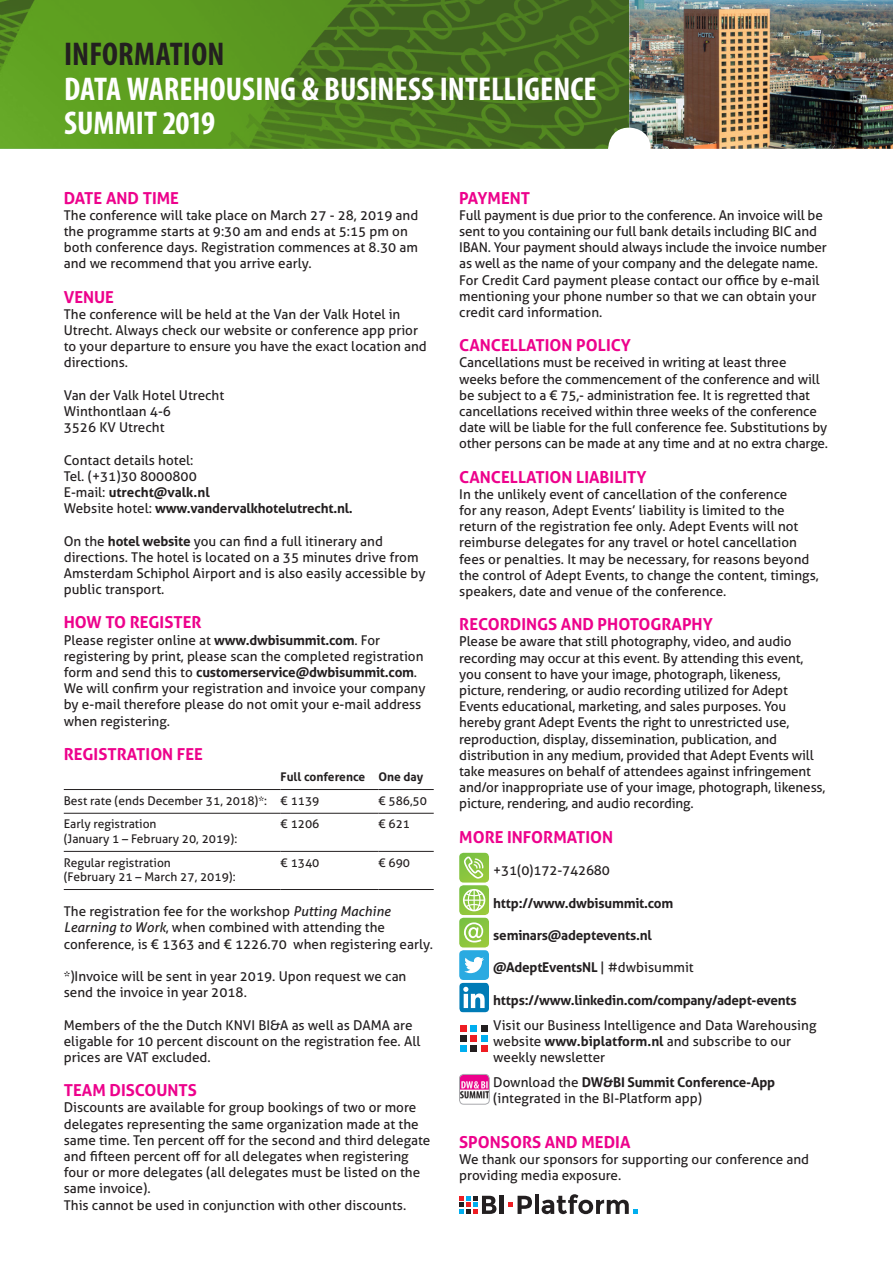
<style>
.page{position:relative;width:893px;height:1263px;background:#fff}
.page>*{position:absolute;margin:0;border:0;box-sizing:border-box;transform-origin:0 0}
.kop{font:700 condensed 33px/34.5px "Myriad Pro";color:#fff}
.kop-2{font:700 condensed 33px "Myriad Pro";letter-spacing:.005em;color:#231f20}
.tussenkop{font:700 16.5px "Aller";color:#ed028c}
.brood{font:13.5px/16.2px "Aller";color:#231f20}
.brood-2{font:700 13.5px "Aller";letter-spacing:-.015em;color:#231f20}
.tussenkop-2{font:13.5px/16.2px "Aller";color:#231f20}
.brood-3{font:12px/14.4px "Aller";color:#231f20}
.brood-4{font:700 12px "Aller";color:#231f20}
.s1{font-weight:400}
.s2{font-weight:700}
.s3{font-style:italic}
</style>
<div class="page">
<svg style="left:0;top:0;width:629px;height:149px;background:#518521"></svg>
<hr style="left:64px;top:789px;width:217px;height:1px;background:#231f20">
<hr style="left:281px;top:789px;width:97px;height:1px;background:#231f20">
<hr style="left:378px;top:789px;width:56px;height:1px;background:#231f20">
<hr style="left:64px;top:813px;width:217px;height:1px;background:#231f20">
<hr style="left:281px;top:813px;width:97px;height:1px;background:#231f20">
<hr style="left:378px;top:813px;width:56px;height:1px;background:#231f20">
<hr style="left:64px;top:851px;width:217px;height:1px;background:#231f20">
<hr style="left:281px;top:851px;width:97px;height:1px;background:#231f20">
<hr style="left:378px;top:851px;width:56px;height:1px;background:#231f20">
<hr style="left:64px;top:889px;width:217px;height:1px;background:#231f20">
<hr style="left:281px;top:889px;width:97px;height:1px;background:#231f20">
<hr style="left:378px;top:889px;width:56px;height:1px;background:#231f20">
<svg style="left:459px;top:853px;width:30px;height:159px"></svg>
<div style="left:481px;top:1025px;width:7px;height:7px;background:#231f20"></div>
<div style="left:481px;top:1035px;width:7px;height:7px;background:#00aeef"></div>
<div style="left:481px;top:1045px;width:7px;height:7px;background:#ee1d23"></div>
<div style="left:471px;top:1025px;width:6px;height:7px;background:#00aeef"></div>
<div style="left:471px;top:1035px;width:6px;height:7px;background:#ee1d23"></div>
<div style="left:471px;top:1045px;width:6px;height:7px;background:#231f20"></div>
<div style="left:460px;top:1025px;width:7px;height:7px;background:#ee1d23"></div>
<div style="left:460px;top:1035px;width:7px;height:7px;background:#231f20"></div>
<div style="left:460px;top:1045px;width:7px;height:7px;background:#00aeef"></div>
<img style="left:459px;top:1076px;width:30px;height:28px">
<div style="left:459px;top:1074px;width:31px;height:30px;border:1px solid #a8a9ad;border-radius:4px"></div>
<hr style="left:500px;top:1196px;width:4px;height:18px;background:#231f20">
<hr style="left:535px;top:1194px;width:4px;height:20px;background:#231f20">
<svg style="left:508px;top:1196px;width:24px;height:18px"></svg>
<svg style="left:459px;top:1196px;width:37px;height:18px"></svg>
<svg style="left:542px;top:1194px;width:96px;height:20px"></svg>
<img style="left:629px;top:0;width:264px;height:149px">
<p class="kop-2" style="left:64px;top:34px;width:162px">INFORMATION</p>
<p class="kop" style="left:64px;top:71px;width:534px">DATA WAREHOUSING &amp; BUSINESS INTELLIGENCE<br>SUMMIT 2019</p>
<p class="tussenkop" style="left:64px;top:187px;width:117px">DATE AND TIME</p>
<p class="brood" style="left:64px;top:207px;width:356px">The conference will take place on March 27 - 28, 2019 and the programme starts at 9:30 am and ends at 5:15 pm on both conference days. Registration commences at 8.30 am and we recommend that you arrive early.</p>
<p class="tussenkop" style="left:64px;top:286px;width:52px">VENUE</p>
<p class="brood" style="left:64px;top:306px;width:364px">The conference will be held at the Van der Valk Hotel in Utrecht. Always check our website or conference app prior to your departure to ensure you have the exact location and directions.</p>
<p class="brood" style="left:64px;top:387px;width:162px">Van der Valk Hotel Utrecht</p>
<p class="brood" style="left:64px;top:403px;width:109px">Winthontlaan 4-6</p>
<p class="brood" style="left:64px;top:419px;width:102px">3526 KV Utrecht</p>
<p class="brood" style="left:64px;top:452px;width:131px">Contact details hotel:</p>
<p class="brood" style="left:64px;top:468px;width:134px">Tel. (+31)30 8000800</p>
<p class="brood-2" style="left:64px;top:484px;width:147px"><span class="s1">E-mail:</span> utrecht@valk.nl</p>
<p class="brood-2" style="left:64px;top:500px;width:291px"><span class="s1">Website hotel:</span> www.vandervalkhotelutrecht.nl.</p>
<p class="brood" style="left:64px;top:533px;width:363px">On the <span class="s2">hotel website</span> you can find a full itinerary and directions. The hotel is located on a 35 minutes drive from Amsterdam Schiphol Airport and is also easily accessible by public transport.</p>
<p class="tussenkop" style="left:64px;top:612px;width:139px">HOW TO REGISTER</p>
<p class="brood" style="left:64px;top:632px;width:363px">Please register online at <span class="s2">www.dwbisummit.com</span>. For registering by print, please scan the completed registration form and send this to <span class="s2">customerservice@dwbisummit.com</span>.<br>We will confirm your registration and invoice your company by e-mail therefore please do not omit your e-mail address when registering.</p>
<p class="tussenkop" style="left:64px;top:744px;width:141px">REGISTRATION FEE</p>
<p class="brood-4" style="left:281px;top:769px;width:86px">Full conference</p>
<p class="brood-4" style="left:378px;top:769px;width:46px">One day</p>
<p class="brood-3" style="left:64px;top:793px;width:205px">Best rate (ends December 31, 2018)*:</p>
<p class="brood-3" style="left:281px;top:793px;width:40px">€ 1139</p>
<p class="brood-3" style="left:378px;top:793px;width:50px">€ 586,50</p>
<p class="brood-3" style="left:64px;top:817px;width:175px">Early registration<br>(January 1 – February 20, 2019):</p>
<p class="brood-3" style="left:281px;top:817px;width:40px">€ 1206</p>
<p class="brood-3" style="left:378px;top:817px;width:33px">€ 621</p>
<p class="brood-3" style="left:64px;top:855px;width:173px">Regular registration<br>(February 21 – March 27, 2019):</p>
<p class="brood-3" style="left:281px;top:855px;width:40px">€ 1340</p>
<p class="brood-3" style="left:378px;top:855px;width:33px">€ 690</p>
<p class="brood" style="left:64px;top:903px;width:371px">The registration fee for the workshop <span class="s3">Putting Machine<br>Learning to Work</span>, when combined with attending the conference, is € 1363 and € 1226.70 when registering early.</p>
<p class="brood" style="left:64px;top:968px;width:344px">*)Invoice will be sent in year 2019. Upon request we can send the invoice in year 2018.</p>
<p class="brood" style="left:64px;top:1017px;width:358px">Members of the the Dutch KNVI BI&amp;A as well as DAMA are eligable for 10 percent discount on the registration fee. All prices are VAT excluded.</p>
<p class="tussenkop" style="left:64px;top:1080px;width:135px">TEAM DISCOUNTS</p>
<p class="brood" style="left:64px;top:1099px;width:368px">Discounts are available for group bookings of two or more delegates representing the same organization made at the same time. Ten percent off for the second and third delegate and fifteen percent off for all delegates when registering four or more delegates (all delegates must be listed on the same invoice).</p>
<p class="brood" style="left:64px;top:1197px;width:344px">This cannot be used in conjunction with other discounts.</p>
<p class="tussenkop" style="left:459px;top:187px;width:72px">PAYMENT</p>
<p class="brood" style="left:459px;top:207px;width:369px">Full payment is due prior to the conference. An invoice will be sent to you containing our full bank details including BIC and IBAN. Your payment should always include the invoice number as well as the name of your company and the delegate name.</p>
<p class="brood" style="left:459px;top:272px;width:362px">For Credit Card payment please contact our office by e-mail mentioning your phone number so that we can obtain your credit card information.</p>
<p class="tussenkop" style="left:459px;top:335px;width:173px">CANCELLATION POLICY</p>
<p class="brood" style="left:459px;top:354px;width:370px">Cancellations must be received in writing at least three<br>weeks before the commencement of the conference and will be subject to a € 75,- administration fee. It is regretted that cancellations received within three weeks of the conference date will be liable for the full conference fee. Substitutions by other persons can be made at any time and at no extra charge.</p>
<p class="tussenkop" style="left:459px;top:466px;width:189px">CANCELLATION LIABILITY</p>
<p class="brood" style="left:459px;top:486px;width:361px">In the unlikely event of cancellation of the conference<br>for any reason, Adept Events’ liability is limited to the return of the registration fee only. Adept Events will not reimburse delegates for any travel or hotel cancellation fees or penalties. It may be necessary, for reasons beyond the control of Adept Events, to change the content, timings, speakers, date and venue of the conference.</p>
<p class="tussenkop" style="left:459px;top:614px;width:255px">RECORDINGS AND PHOTOGRAPHY</p>
<p class="brood" style="left:459px;top:633px;width:367px">Please be aware that still photography, video, and audio recording may occur at this event. By attending this event, you consent to have your image, photograph, likeness, picture, rendering, or audio recording utilized for Adept Events educational, marketing, and sales purposes. You hereby grant Adept Events the right to unrestricted use, reproduction, display, dissemination, publication, and distribution in any medium, provided that Adept Events will take measures on behalf of attendees against infringement and/or inappropriate use of your image, photograph, likeness, picture, rendering, and audio recording.</p>
<p class="tussenkop" style="left:459px;top:826px;width:156px">MORE INFORMATION</p>
<p class="brood" style="left:493px;top:862px;width:118px">+31(0)172-742680</p>
<p class="brood-2" style="left:493px;top:894px;width:182px">http://www.dwbisummit.com</p>
<p class="brood-2" style="left:493px;top:927px;width:160px">seminars@adeptevents.nl</p>
<p class="brood-2" style="left:493px;top:959px;width:202px">@AdeptEventsNL <span class="s1">| #dwbisummit</span></p>
<p class="brood-2" style="left:493px;top:992px;width:305px">https://www.linkedin.com/company/adept-events</p>
<p class="tussenkop-2" style="left:493px;top:1017px;width:325px">Visit our Business Intelligence and Data Warehousing website <span class="s2">www.biplatform.nl</span> and subscribe to our weekly newsletter</p>
<p class="tussenkop-2" style="left:493px;top:1074px;width:283px">Download the <span class="s2">DW&amp;BI Summit Conference-App </span>(integrated in the BI-Platform app)</p>
<p class="tussenkop" style="left:459px;top:1131px;width:173px">SPONSORS AND MEDIA</p>
<p class="brood" style="left:459px;top:1151px;width:351px">We thank our sponsors for supporting our conference and providing media exposure.</p>
</div>
